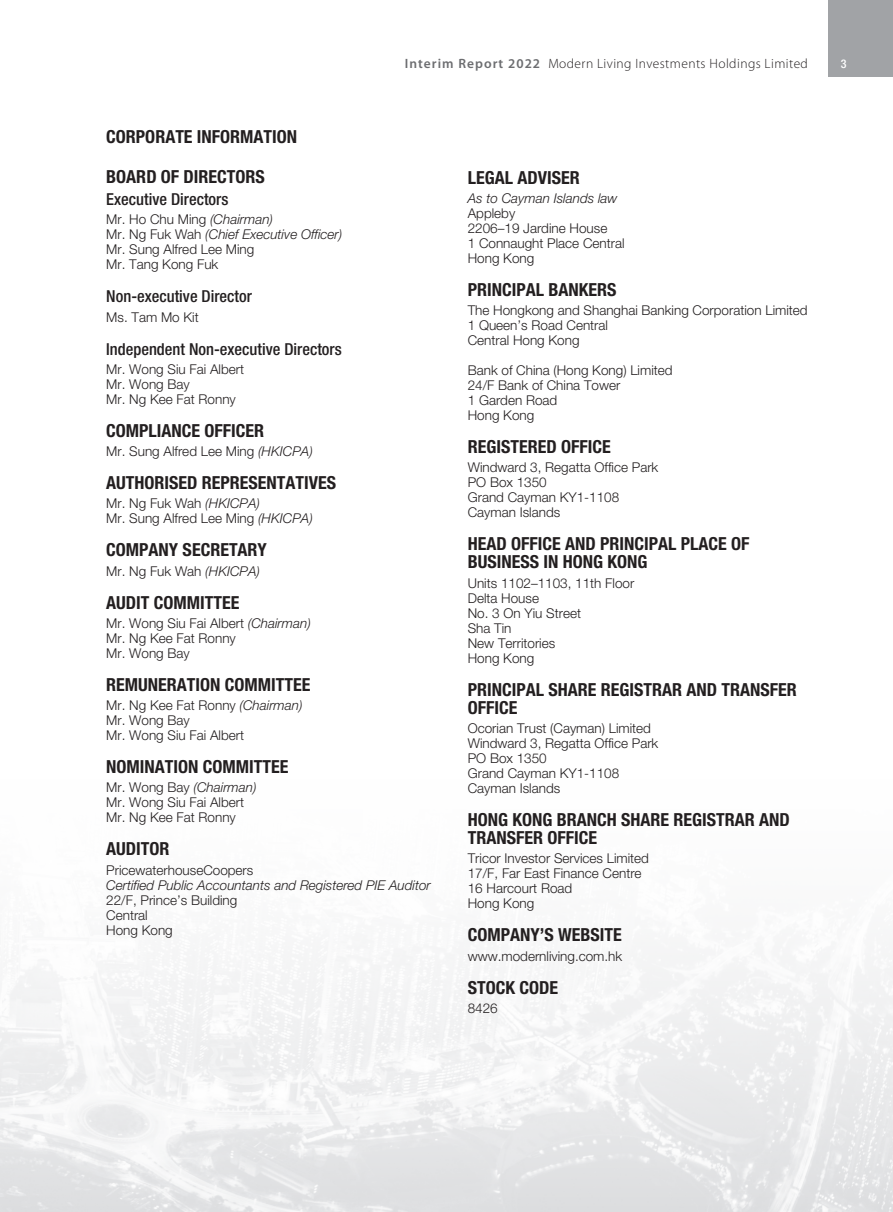
<style>
.page{position:relative;width:893px;height:1212px;background:#fff}
.page>*{position:absolute;margin:0;border:0;box-sizing:border-box;transform-origin:0 0}
._01_H1{font:700 condensed 18px/18px "Helvetica Neue LT Std";color:#231f20}
._02_H2{font:500 condensed 16.5px "Helvetica Neue LT Std";color:#231f20}
._00_txt{font:300 13.5px "Helvetica Neue LT Std";color:#231f20}
._00_txt-2{font:italic 300 13.5px "Helvetica Neue LT Std";color:#231f20}
.t1{font:300 13.5px "Myriad Pro";letter-spacing:.03em;color:#231f20}
.t2{font:500 condensed 12px "Helvetica Neue LT Std";color:#fff}
.s1{font-weight:600;color:#6c6d70}
.s2{font-style:italic}
.s3{font-style:normal}
</style>
<div class="page">
<img style="left:0;top:951px;width:893px;height:261px">
<div style="left:828px;top:0;width:65px;height:77px;background:#a1a3a6"></div>
<p class="t1" style="left:405px;top:56px;width:405px"><span class="s1">Interim Report 2022</span> Modern Living Investments Holdings Limited</p>
<p class="t2" style="left:841px;top:57px;width:7px">3</p>
<p class="_01_H1" style="left:106px;top:127px;width:192px">CORPORATE INFORMATION</p>
<p class="_01_H1" style="left:106px;top:167px;width:160px">BOARD OF DIRECTORS</p>
<p class="_02_H2" style="left:106px;top:189px;width:124px">Executive Directors</p>
<p class="_00_txt" style="left:106px;top:211px;width:168px">Mr. Ho Chu Ming <span class="s2">(Chairman)</span></p>
<p class="_00_txt-2" style="left:106px;top:226px;width:238px"><span class="s3">Mr. Ng Fuk Wah</span> (Chief Executive Officer)</p>
<p class="_00_txt" style="left:106px;top:241px;width:150px">Mr. Sung Alfred Lee Ming</p>
<p class="_00_txt" style="left:106px;top:256px;width:114px">Mr. Tang Kong Fuk</p>
<p class="_02_H2" style="left:106px;top:287px;width:147px">Non-executive Director</p>
<p class="_00_txt" style="left:106px;top:308px;width:94px">Ms. Tam Mo Kit</p>
<p class="_02_H2" style="left:106px;top:339px;width:237px">Independent Non-executive Directors</p>
<p class="_00_txt" style="left:106px;top:361px;width:139px">Mr. Wong Siu Fai Albert</p>
<p class="_00_txt" style="left:106px;top:376px;width:85px">Mr. Wong Bay</p>
<p class="_00_txt" style="left:106px;top:391px;width:131px">Mr. Ng Kee Fat Ronny</p>
<p class="_01_H1" style="left:106px;top:421px;width:159px">COMPLIANCE OFFICER</p>
<p class="_00_txt" style="left:106px;top:443px;width:208px">Mr. Sung Alfred Lee Ming <span class="s2">(HKICPA)</span></p>
<p class="_01_H1" style="left:106px;top:473px;width:231px">AUTHORISED REPRESENTATIVES</p>
<p class="_00_txt" style="left:106px;top:495px;width:155px">Mr. Ng Fuk Wah <span class="s2">(HKICPA)</span></p>
<p class="_00_txt" style="left:106px;top:510px;width:208px">Mr. Sung Alfred Lee Ming <span class="s2">(HKICPA)</span></p>
<p class="_01_H1" style="left:106px;top:541px;width:162px">COMPANY SECRETARY</p>
<p class="_00_txt" style="left:106px;top:562px;width:155px">Mr. Ng Fuk Wah <span class="s2">(HKICPA)</span></p>
<p class="_01_H1" style="left:106px;top:593px;width:135px">AUDIT COMMITTEE</p>
<p class="_00_txt" style="left:106px;top:615px;width:206px">Mr. Wong Siu Fai Albert <span class="s2">(Chairman)</span></p>
<p class="_00_txt" style="left:106px;top:630px;width:131px">Mr. Ng Kee Fat Ronny</p>
<p class="_00_txt" style="left:106px;top:645px;width:85px">Mr. Wong Bay</p>
<p class="_01_H1" style="left:106px;top:675px;width:206px">REMUNERATION COMMITTEE</p>
<p class="_00_txt" style="left:106px;top:697px;width:198px">Mr. Ng Kee Fat Ronny <span class="s2">(Chairman)</span></p>
<p class="_00_txt" style="left:106px;top:712px;width:85px">Mr. Wong Bay</p>
<p class="_00_txt" style="left:106px;top:727px;width:139px">Mr. Wong Siu Fai Albert</p>
<p class="_01_H1" style="left:106px;top:757px;width:184px">NOMINATION COMMITTEE</p>
<p class="_00_txt" style="left:106px;top:779px;width:152px">Mr. Wong Bay <span class="s2">(Chairman)</span></p>
<p class="_00_txt" style="left:106px;top:794px;width:139px">Mr. Wong Siu Fai Albert</p>
<p class="_00_txt" style="left:106px;top:809px;width:131px">Mr. Ng Kee Fat Ronny</p>
<p class="_01_H1" style="left:106px;top:840px;width:65px">AUDITOR</p>
<p class="_00_txt" style="left:106px;top:861px;width:149px">PricewaterhouseCoopers</p>
<p class="_00_txt-2" style="left:106px;top:877px;width:326px">Certified Public Accountants and Registered PIE Auditor</p>
<p class="_00_txt" style="left:106px;top:891px;width:133px">22/F, Prince’s Building</p>
<p class="_00_txt" style="left:106px;top:906px;width:43px">Central</p>
<p class="_00_txt" style="left:106px;top:921px;width:68px">Hong Kong</p>
<p class="_01_H1" style="left:468px;top:168px;width:113px">LEGAL ADVISER</p>
<p class="_00_txt-2" style="left:468px;top:190px;width:151px">As to Cayman Islands law</p>
<p class="_00_txt" style="left:468px;top:205px;width:49px">Appleby</p>
<p class="_00_txt" style="left:468px;top:220px;width:141px">2206–19 Jardine House</p>
<p class="_00_txt" style="left:468px;top:235px;width:158px">1 Connaught Place Central</p>
<p class="_00_txt" style="left:468px;top:250px;width:68px">Hong Kong</p>
<p class="_01_H1" style="left:468px;top:280px;width:150px">PRINCIPAL BANKERS</p>
<p class="_00_txt" style="left:468px;top:302px;width:341px">The Hongkong and Shanghai Banking Corporation Limited</p>
<p class="_00_txt" style="left:468px;top:317px;width:142px">1 Queen’s Road Central</p>
<p class="_00_txt" style="left:468px;top:332px;width:113px">Central Hong Kong</p>
<p class="_00_txt" style="left:468px;top:362px;width:206px">Bank of China (Hong Kong) Limited</p>
<p class="_00_txt" style="left:468px;top:377px;width:154px">24/F Bank of China Tower</p>
<p class="_00_txt" style="left:468px;top:392px;width:91px">1 Garden Road</p>
<p class="_00_txt" style="left:468px;top:407px;width:68px">Hong Kong</p>
<p class="_01_H1" style="left:468px;top:437px;width:144px">REGISTERED OFFICE</p>
<p class="_00_txt" style="left:468px;top:459px;width:192px">Windward 3, Regatta Office Park</p>
<p class="_00_txt" style="left:468px;top:474px;width:81px">PO Box 1350</p>
<p class="_00_txt" style="left:468px;top:489px;width:153px">Grand Cayman KY1-1108</p>
<p class="_00_txt" style="left:468px;top:504px;width:94px">Cayman Islands</p>
<p class="_01_H1" style="left:468px;top:535px;width:283px">HEAD OFFICE AND PRINCIPAL PLACE OF<br>BUSINESS IN HONG KONG</p>
<p class="_00_txt" style="left:468px;top:575px;width:168px">Units 1102–1103, 11th Floor</p>
<p class="_00_txt" style="left:468px;top:590px;width:73px">Delta House</p>
<p class="_00_txt" style="left:468px;top:605px;width:115px">No. 3 On Yiu Street</p>
<p class="_00_txt" style="left:468px;top:620px;width:45px">Sha Tin</p>
<p class="_00_txt" style="left:468px;top:635px;width:89px">New Territories</p>
<p class="_00_txt" style="left:468px;top:650px;width:68px">Hong Kong</p>
<p class="_01_H1" style="left:468px;top:680px;width:330px">PRINCIPAL SHARE REGISTRAR AND TRANSFER<br>OFFICE</p>
<p class="_00_txt" style="left:468px;top:720px;width:185px">Ocorian Trust (Cayman) Limited</p>
<p class="_00_txt" style="left:468px;top:735px;width:192px">Windward 3, Regatta Office Park</p>
<p class="_00_txt" style="left:468px;top:750px;width:81px">PO Box 1350</p>
<p class="_00_txt" style="left:468px;top:765px;width:153px">Grand Cayman KY1-1108</p>
<p class="_00_txt" style="left:468px;top:780px;width:94px">Cayman Islands</p>
<p class="_01_H1" style="left:468px;top:810px;width:324px">HONG KONG BRANCH SHARE REGISTRAR AND<br>TRANSFER OFFICE</p>
<p class="_00_txt" style="left:468px;top:850px;width:183px">Tricor Investor Services Limited</p>
<p class="_00_txt" style="left:468px;top:865px;width:175px">17/F, Far East Finance Centre</p>
<p class="_00_txt" style="left:468px;top:880px;width:106px">16 Harcourt Road</p>
<p class="_00_txt" style="left:468px;top:895px;width:68px">Hong Kong</p>
<p class="_01_H1" style="left:468px;top:925px;width:156px">COMPANY’S WEBSITE</p>
<p class="_00_txt" style="left:468px;top:947px;width:156px">www.modernliving.com.hk</p>
<p class="_01_H1" style="left:468px;top:978px;width:92px">STOCK CODE</p>
<p class="_00_txt" style="left:468px;top:1000px;width:32px">8426</p>
</div>
